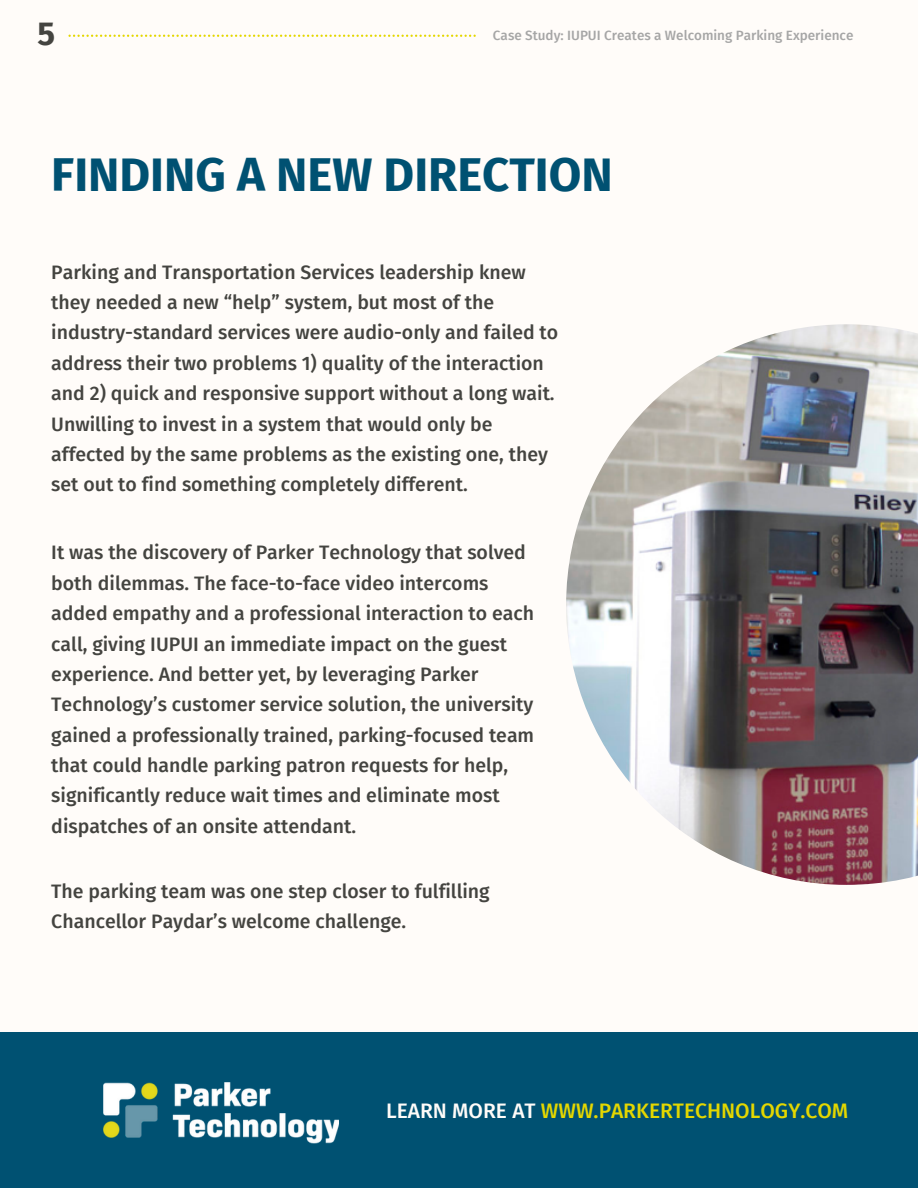
<style>
.page{position:relative;width:918px;height:1188px;background:#fffcf9}
.page>*{position:absolute;margin:0;border:0;box-sizing:border-box;transform-origin:0 0}
.t1{font:700 47.25px "Fira Sans";color:#005172}
.t2{font:700 33px "Fira Sans";color:#444440}
.t3{font:500 21px "Fira Sans";color:#e4d700}
.t4{font:500 19.5px/30.3px "Fira Sans";color:#444440}
.t5{font:500 13.5px "Fira Sans";color:#a6a6a6}
.s1{color:#fffcf9}
</style>
<div class="page">
<div style="left:0;top:1032px;width:918px;height:156px;background:#005172"></div>
<img style="left:566px;top:324px;width:352px;height:561px">
<svg style="left:68px;top:35px;width:408px;height:2px"></svg>
<img style="left:103px;top:1082px;width:236px;height:62px">
<h2 class="t2" style="left:37px;top:14px;width:19px">5</h2>
<p class="t5" style="left:493px;top:28px;width:362px">Case Study: IUPUI Creates a Welcoming Parking Experience</p>
<h1 class="t1" style="left:51px;top:146px;width:563px">FINDING A NEW DIRECTION</h1>
<p class="t4" style="left:51px;top:257px;width:508px">Parking and Transportation Services leadership knew they needed a new “help” system, but most of the industry-standard services were audio-only and failed to address their two problems 1) quality of the interaction and 2) quick and responsive support without a long wait.<br>Unwilling to invest in a system that would only be affected by the same problems as the existing one, they set out to find something completely different.</p>
<p class="t4" style="left:51px;top:538px;width:484px">It was the discovery of Parker Technology that solved both dilemmas. The face-to-face video intercoms added empathy and a professional interaction to each call, giving IUPUI an immediate impact on the guest experience. And better yet, by leveraging Parker Technology’s customer service solution, the university gained a professionally trained, parking-focused team that could handle parking patron requests for help, significantly reduce wait times and eliminate most dispatches of an onsite attendant.</p>
<p class="t4" style="left:51px;top:876px;width:440px">The parking team was one step closer to fulfilling<br>Chancellor Paydar’s welcome challenge.</p>
<p class="t3" style="left:386px;top:1098px;width:464px"><span class="s1">LEARN MORE AT</span> WWW.PARKERTECHNOLOGY.COM</p>
</div>
